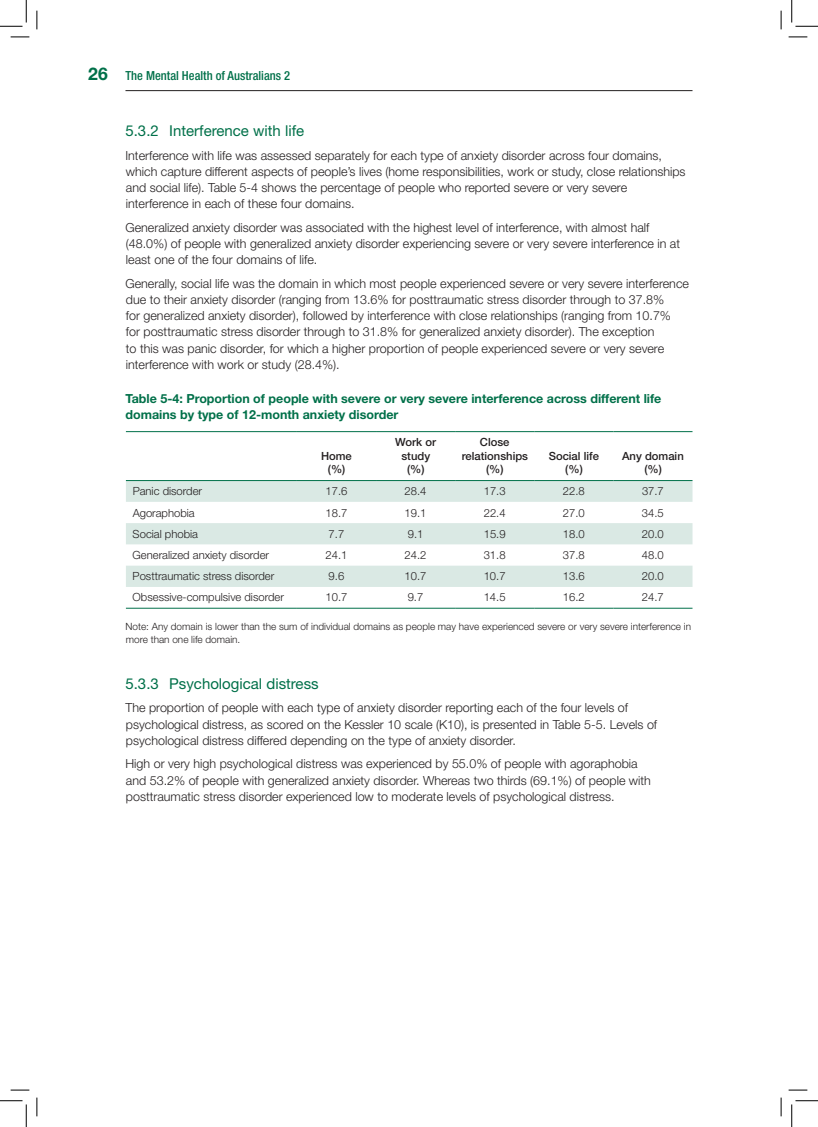
<style>
.page{position:relative;width:818px;height:1127px;background:#fff}
.page>*{position:absolute;margin:0;border:0;box-sizing:border-box;transform-origin:0 0}
.t1{font:15px "Helvetica Neue LT Std";color:#007049}
.t2{font:300 12.5px/16.2px "Helvetica Neue LT Std";color:#231f20}
.t3{font:700 12.5px/16.2px "Helvetica Neue LT Std";color:#007049}
.t4{font:500 condensed 12.5px "Helvetica Neue LT Std";color:#007049}
.t5{font:300 11.25px "Helvetica Neue LT Std";color:#231f20}
.t6{font:500 11.25px/13.8px "Helvetica Neue LT Std";color:#231f20;text-align:center}
.t7{font:300 10px/12.5px "Helvetica Neue LT Std";color:#231f20}
.s1{font-weight:700;font-stretch:normal;font-size:17.5px}
</style>
<div class="page">
<hr style="left:125px;top:90px;width:567px;height:1px;background:#231f20">
<svg style="left:126px;top:481px;width:566px;height:105px;fill:#dae9e4"></svg>
<hr style="left:126px;top:431px;width:171px;height:1px;background:#007049">
<hr style="left:297px;top:431px;width:79px;height:1px;background:#007049">
<hr style="left:376px;top:431px;width:79px;height:1px;background:#007049">
<hr style="left:455px;top:431px;width:79px;height:1px;background:#007049">
<hr style="left:534px;top:431px;width:79px;height:1px;background:#007049">
<hr style="left:613px;top:431px;width:79px;height:1px;background:#007049">
<hr style="left:126px;top:480px;width:171px;height:1px;background:#007049">
<hr style="left:297px;top:480px;width:79px;height:1px;background:#007049">
<hr style="left:376px;top:480px;width:79px;height:1px;background:#007049">
<hr style="left:455px;top:480px;width:79px;height:1px;background:#007049">
<hr style="left:534px;top:480px;width:79px;height:1px;background:#007049">
<hr style="left:613px;top:480px;width:79px;height:1px;background:#007049">
<hr style="left:126px;top:607px;width:171px;height:1px;background:#007049">
<hr style="left:297px;top:607px;width:79px;height:1px;background:#007049">
<hr style="left:376px;top:607px;width:79px;height:1px;background:#007049">
<hr style="left:455px;top:607px;width:79px;height:1px;background:#007049">
<hr style="left:534px;top:607px;width:79px;height:1px;background:#007049">
<hr style="left:613px;top:607px;width:79px;height:1px;background:#007049">
<svg style="left:11px;top:36px;width:18px;height:2px"></svg>
<svg style="left:788px;top:36px;width:19px;height:2px"></svg>
<svg style="left:11px;top:1089px;width:18px;height:1px"></svg>
<svg style="left:788px;top:1089px;width:19px;height:1px"></svg>
<svg style="left:36px;top:11px;width:2px;height:18px"></svg>
<svg style="left:36px;top:1097px;width:2px;height:18px"></svg>
<svg style="left:780px;top:11px;width:2px;height:18px"></svg>
<svg style="left:780px;top:1097px;width:2px;height:18px"></svg>
<svg style="left:0;top:0;width:27px;height:27px"></svg>
<svg style="left:0;top:1100px;width:27px;height:26px"></svg>
<svg style="left:791px;top:0;width:27px;height:27px"></svg>
<svg style="left:791px;top:1100px;width:27px;height:26px"></svg>
<p class="t4" style="left:88px;top:68px;width:203px"><span class="s1">26</span> The Mental Health of Australians 2</p>
<p class="t1" style="left:125px;top:122px;width:180px">5.3.2 Interference with life</p>
<p class="t2" style="left:125px;top:147px;width:562px">Interference with life was assessed separately for each type of anxiety disorder across four domains, which capture different aspects of people’s lives (home responsibilities, work or study, close relationships and social life). Table 5-4 shows the percentage of people who reported severe or very severe interference in each of these four domains.</p>
<p class="t2" style="left:125px;top:219px;width:556px">Generalized anxiety disorder was associated with the highest level of interference, with almost half (48.0%) of people with generalized anxiety disorder experiencing severe or very severe interference in at least one of the four domains of life.</p>
<p class="t2" style="left:125px;top:275px;width:565px">Generally, social life was the domain in which most people experienced severe or very severe interference due to their anxiety disorder (ranging from 13.6% for posttraumatic stress disorder through to 37.8%<br>for generalized anxiety disorder), followed by interference with close relationships (ranging from 10.7%<br>for posttraumatic stress disorder through to 31.8% for generalized anxiety disorder). The exception<br>to this was panic disorder, for which a higher proportion of people experienced severe or very severe interference with work or study (28.4%).</p>
<p class="t3" style="left:125px;top:390px;width:537px">Table 5‑4: Proportion of people with severe or very severe interference across different life domains by type of 12-month anxiety disorder</p>
<p class="t6" style="left:321px;top:448px;width:32px">Home (%)</p>
<p class="t6" style="left:395px;top:435px;width:42px">Work or study (%)</p>
<p class="t6" style="left:462px;top:435px;width:68px">Close relationships (%)</p>
<p class="t6" style="left:549px;top:448px;width:52px">Social life (%)</p>
<p class="t6" style="left:622px;top:448px;width:63px">Any domain (%)</p>
<p class="t5" style="left:133px;top:484px;width:71px">Panic disorder</p>
<p class="t5" style="left:325px;top:484px;width:23px">17.6</p>
<p class="t5" style="left:405px;top:484px;width:23px">28.4</p>
<p class="t5" style="left:484px;top:484px;width:23px">17.3</p>
<p class="t5" style="left:563px;top:484px;width:23px">22.8</p>
<p class="t5" style="left:642px;top:484px;width:23px">37.7</p>
<p class="t5" style="left:133px;top:505px;width:64px">Agoraphobia</p>
<p class="t5" style="left:325px;top:505px;width:23px">18.7</p>
<p class="t5" style="left:405px;top:505px;width:23px">19.1</p>
<p class="t5" style="left:484px;top:505px;width:23px">22.4</p>
<p class="t5" style="left:563px;top:505px;width:23px">27.0</p>
<p class="t5" style="left:642px;top:505px;width:23px">34.5</p>
<p class="t5" style="left:133px;top:526px;width:67px">Social phobia</p>
<p class="t5" style="left:329px;top:526px;width:17px">7.7</p>
<p class="t5" style="left:408px;top:526px;width:17px">9.1</p>
<p class="t5" style="left:484px;top:526px;width:23px">15.9</p>
<p class="t5" style="left:563px;top:526px;width:23px">18.0</p>
<p class="t5" style="left:642px;top:526px;width:23px">20.0</p>
<p class="t5" style="left:133px;top:548px;width:138px">Generalized anxiety disorder</p>
<p class="t5" style="left:325px;top:548px;width:23px">24.1</p>
<p class="t5" style="left:405px;top:548px;width:23px">24.2</p>
<p class="t5" style="left:484px;top:548px;width:23px">31.8</p>
<p class="t5" style="left:563px;top:548px;width:23px">37.8</p>
<p class="t5" style="left:642px;top:548px;width:23px">48.0</p>
<p class="t5" style="left:133px;top:569px;width:143px">Posttraumatic stress disorder</p>
<p class="t5" style="left:329px;top:569px;width:17px">9.6</p>
<p class="t5" style="left:405px;top:569px;width:23px">10.7</p>
<p class="t5" style="left:484px;top:569px;width:23px">10.7</p>
<p class="t5" style="left:563px;top:569px;width:23px">13.6</p>
<p class="t5" style="left:642px;top:569px;width:23px">20.0</p>
<p class="t5" style="left:133px;top:590px;width:153px">Obsessive-compulsive disorder</p>
<p class="t5" style="left:325px;top:590px;width:23px">10.7</p>
<p class="t5" style="left:408px;top:590px;width:17px">9.7</p>
<p class="t5" style="left:484px;top:590px;width:23px">14.5</p>
<p class="t5" style="left:563px;top:590px;width:23px">16.2</p>
<p class="t5" style="left:642px;top:590px;width:23px">24.7</p>
<p class="t7" style="left:125px;top:620px;width:567px">Note: Any domain is lower than the sum of individual domains as people may have experienced severe or very severe interference in more than one life domain.</p>
<p class="t1" style="left:125px;top:674px;width:195px">5.3.3 Psychological distress</p>
<p class="t2" style="left:125px;top:699px;width:533px">The proportion of people with each type of anxiety disorder reporting each of the four levels of psychological distress, as scored on the Kessler 10 scale (K10), is presented in Table 5-5. Levels of psychological distress differed depending on the type of anxiety disorder.</p>
<p class="t2" style="left:125px;top:755px;width:527px">High or very high psychological distress was experienced by 55.0% of people with agoraphobia and 53.2% of people with generalized anxiety disorder. Whereas two thirds (69.1%) of people with posttraumatic stress disorder experienced low to moderate levels of psychological distress.</p>
</div>
